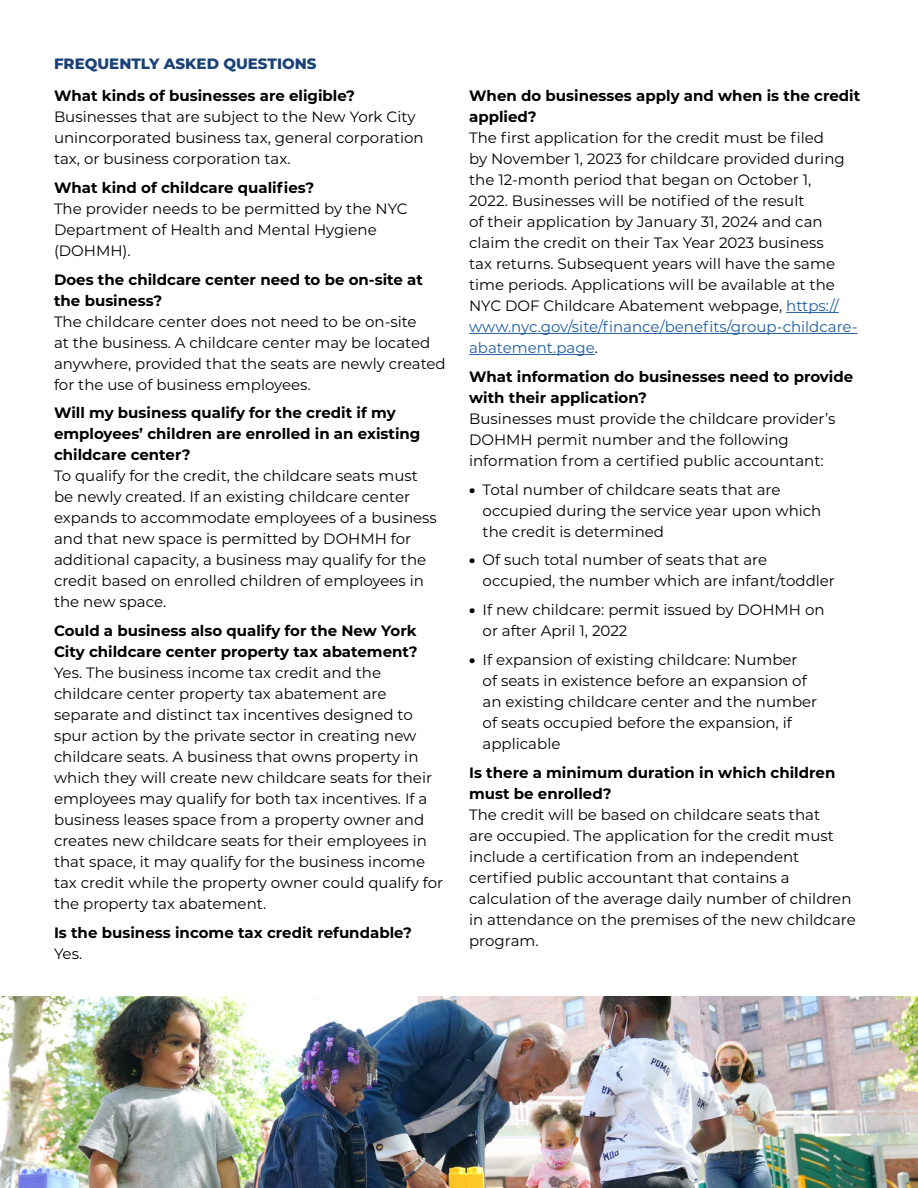
<style>
.page{position:relative;width:918px;height:1188px;background:#fff}
.page>*{position:absolute;margin:0;border:0;box-sizing:border-box;transform-origin:0 0}
._01_Copy{font:15px/21px "Montserrat";color:#000}
._01_Copy-2{font:700 15px/21px "Montserrat";color:#000}
._03_H2{font:800 15px "Montserrat";color:#1b4277}
.s1{font-weight:700}
.s2{font-weight:400}
.s3{color:#215e9e}
.s4{font-weight:900}
</style>
<div class="page">
<hr style="left:786px;top:312px;width:53px;height:1px;background:#215e9e">
<hr style="left:469px;top:333px;width:389px;height:1px;background:#215e9e">
<hr style="left:469px;top:354px;width:126px;height:1px;background:#215e9e">
<img style="left:0;top:996px;width:918px;height:192px">
<p class="_03_H2" style="left:54px;top:52px;width:264px">FREQUENTLY ASKED QUESTIONS</p>
<p class="_01_Copy" style="left:54px;top:85px;width:371px"><span class="s1">What kinds of businesses are eligible?<br></span>Businesses that are subject to the New York City unincorporated business tax, general corporation tax, or business corporation tax.</p>
<p class="_01_Copy" style="left:54px;top:176px;width:355px"><span class="s1">What kind of childcare qualifies?<br></span>The provider needs to be permitted by the NYC<br>Department of Health and Mental Hygiene (DOHMH).</p>
<p class="_01_Copy" style="left:54px;top:268px;width:393px"><span class="s1">Does the childcare center need to be on-site at the business?<br></span>The childcare center does not need to be on-site<br>at the business. A childcare center may be located anywhere, provided that the seats are newly created for the use of business employees.</p>
<p class="_01_Copy" style="left:54px;top:402px;width:384px"><span class="s1">Will my business qualify for the credit if my employees’ children are enrolled in an existing childcare center?<br></span>To qualify for the credit, the childcare seats must be newly created. If an existing childcare center expands to accommodate employees of a business and that new space is permitted by DOHMH for additional capacity, a business may qualify for the credit based on enrolled children of employees in the new space.</p>
<p class="_01_Copy" style="left:54px;top:620px;width:391px"><span class="s1">Could a business also qualify for the New York City childcare center property tax abatement?<br></span>Yes. The business income tax credit and the childcare center property tax abatement are separate and distinct tax incentives designed to spur action by the private sector in creating new childcare seats. A business that owns property in which they will create new childcare seats for their employees may qualify for both tax incentives. If a business leases space from a property owner and creates new childcare seats for their employees in that space, it may qualify for the business income tax credit while the property owner could qualify for the property tax abatement.</p>
<p class="_01_Copy-2" style="left:54px;top:922px;width:359px">Is the business income tax credit refundable?<br><span class="s2">Yes.</span></p>
<p class="_01_Copy" style="left:469px;top:85px;width:393px"><span class="s1">When do businesses apply and when is the credit applied?<br></span>The first application for the credit must be filed<br>by November 1, 2023 for childcare provided during the 12-month period that began on October 1,<br>2022. Businesses will be notified of the result<br>of their application by January 31, 2024 and can claim the credit on their Tax Year 2023 business<br>tax returns. Subsequent years will have the same time periods. Applications will be available at the NYC DOF Childcare Abatement webpage, <span class="s3">https:// www.nyc.gov/site/finance/benefits/group-childcare&shy;abatement.page</span>.</p>
<p class="_01_Copy" style="left:469px;top:365px;width:386px"><span class="s1">What information do businesses need to provide with their application?<br></span>Businesses must provide the childcare provider’s DOHMH permit number and the following information from a certified public accountant:</p>
<p class="_01_Copy" style="left:483px;top:478px;width:340px;text-indent:-14px"><span class="s4">•</span> Total number of childcare seats that are occupied during the service year upon which the credit is determined</p>
<p class="_01_Copy" style="left:483px;top:549px;width:354px;text-indent:-14px"><span class="s4">•</span> Of such total number of seats that are occupied, the number which are infant/toddler</p>
<p class="_01_Copy" style="left:483px;top:599px;width:343px;text-indent:-14px"><span class="s4">•</span> If new childcare: permit issued by DOHMH on or after April 1, 2022</p>
<p class="_01_Copy" style="left:483px;top:649px;width:336px;text-indent:-14px"><span class="s4">•</span> If expansion of existing childcare: Number<br>of seats in existence before an expansion of an existing childcare center and the number of seats occupied before the expansion, if applicable</p>
<p class="_01_Copy" style="left:469px;top:762px;width:388px"><span class="s1">Is there a minimum duration in which children must be enrolled?<br></span>The credit will be based on childcare seats that<br>are occupied. The application for the credit must include a certification from an independent certified public accountant that contains a calculation of the average daily number of children in attendance on the premises of the new childcare program.</p>
</div>
